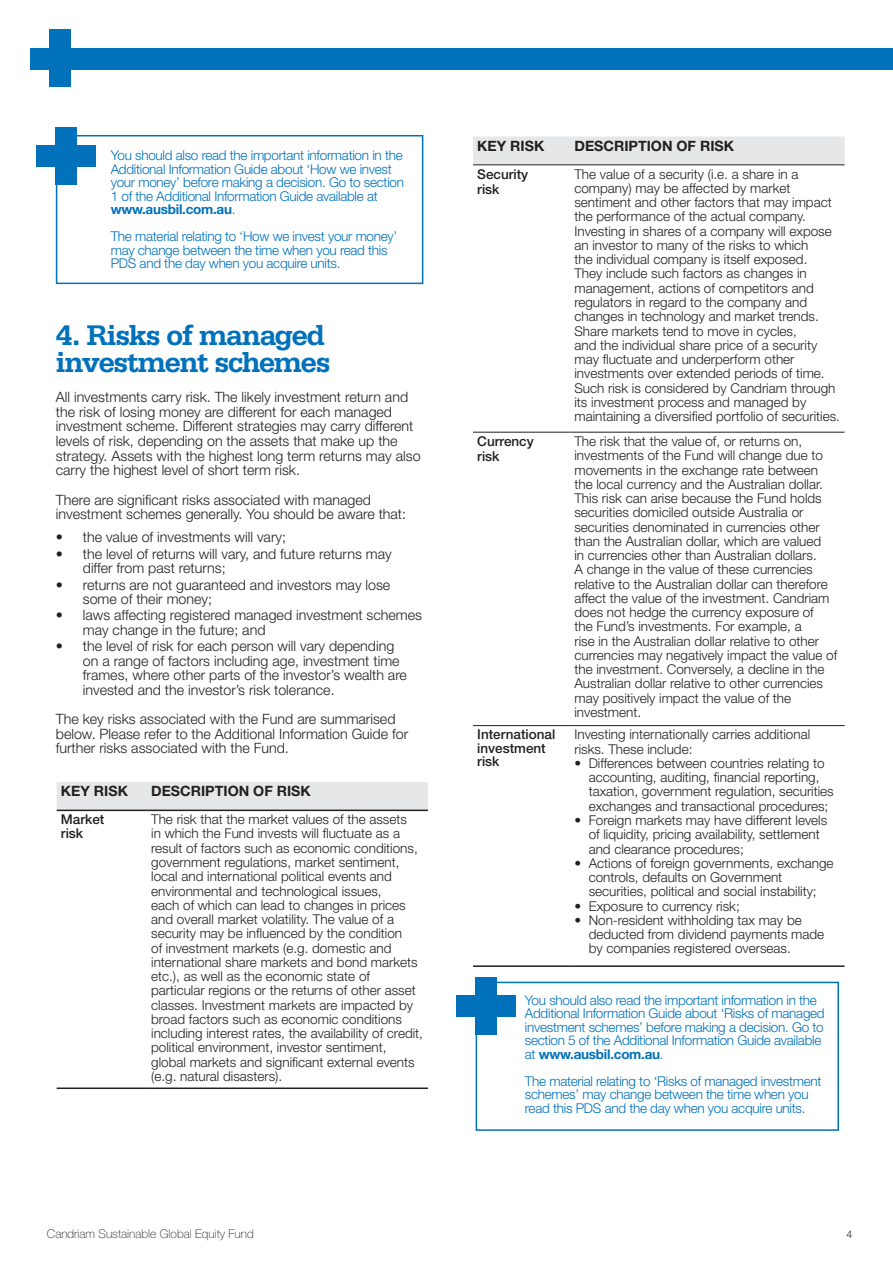
<style>
.page{position:relative;width:893px;height:1263px;background:#fff}
.page>*{position:absolute;margin:0;border:0;box-sizing:border-box;transform-origin:0 0}
.Title_white{font:700 30px/27px "Serifa Std";letter-spacing:-.05em;color:#0071ba}
.Title_white-2{font:300 14.25px/14.5px "Helvetica Neue LT Std";color:#231f20}
.Table_heading_left{font:700 14.25px "Helvetica Neue LT Std";color:#231f20}
.Table_body_left{font:300 13.5px/14.2px "Helvetica Neue LT Std";color:#231f20}
.t1{font:300 13.5px/13.5px "Helvetica Neue LT Std";letter-spacing:-.02em;color:#0071ba}
.Body_text{font:500 13.5px/13.5px "Helvetica Neue LT Std";color:#231f20}
.t2{font:100 12px "Helvetica Neue LT Std";color:#231f20}
.t3{font:300 10.5px "Helvetica Neue LT Std";color:#231f20}
.s1{font-weight:700}
</style>
<div class="page">
<div style="left:31px;top:48px;width:862px;height:21px;background:#0071ba"></div>
<div style="left:50px;top:30px;width:21px;height:57px;background:#0071ba"></div>
<div style="left:57px;top:782px;width:371px;height:27px;background:#e6e7e9"></div>
<hr style="left:57px;top:1087px;width:90px;height:2px;background:#231f20">
<hr style="left:147px;top:1087px;width:281px;height:2px;background:#231f20">
<hr style="left:57px;top:809px;width:90px;height:2px;background:#231f20">
<hr style="left:147px;top:809px;width:281px;height:2px;background:#231f20">
<div style="left:473px;top:136px;width:372px;height:28px;background:#e6e7e9"></div>
<hr style="left:473px;top:164px;width:97px;height:1px;background:#231f20">
<hr style="left:570px;top:164px;width:275px;height:1px;background:#231f20">
<hr style="left:473px;top:432px;width:97px;height:1px;background:#231f20">
<hr style="left:570px;top:432px;width:275px;height:1px;background:#231f20">
<hr style="left:473px;top:725px;width:97px;height:1px;background:#231f20">
<hr style="left:570px;top:725px;width:275px;height:1px;background:#231f20">
<hr style="left:473px;top:965px;width:97px;height:2px;background:#231f20">
<hr style="left:570px;top:965px;width:275px;height:2px;background:#231f20">
<div style="left:476px;top:982px;width:363px;height:149px;border:2px solid #0071ba"></div>
<div style="left:456px;top:995px;width:59px;height:21px;background:#0071ba"></div>
<div style="left:476px;top:977px;width:21px;height:57px;background:#0071ba"></div>
<div style="left:56px;top:135px;width:367px;height:149px;border:2px solid #0071ba"></div>
<div style="left:36px;top:146px;width:60px;height:21px;background:#0071ba"></div>
<div style="left:56px;top:128px;width:21px;height:57px;background:#0071ba"></div>
<p class="t1" style="left:111px;top:148px;width:295px">You should also read the important information in the Additional Information Guide about ‘How we invest your money’ before making a decision. Go to section 1 of the Additional Information Guide available at <span class="s1">www.ausbil.com.au</span>.</p>
<p class="t1" style="left:111px;top:229px;width:288px">The material relating to ‘How we invest your money’ may change between the time when you read this<br>PDS and the day when you acquire units.</p>
<p class="Title_white" style="left:56px;top:322px;width:276px">4. Risks of managed investment schemes</p>
<p class="Title_white-2" style="left:56px;top:390px;width:366px">All investments carry risk. The likely investment return and the risk of losing money are different for each managed investment scheme. Different strategies may carry different levels of risk, depending on the assets that make up the strategy. Assets with the highest long term returns may also carry the highest level of short term risk.</p>
<p class="Title_white-2" style="left:56px;top:492px;width:352px">There are significant risks associated with managed investment schemes generally. You should be aware that:</p>
<p class="Title_white-2" style="left:56px;top:530px;width:232px">• the value of investments will vary;</p>
<p class="Title_white-2" style="left:83px;top:546px;width:310px;text-indent:-27px">• the level of returns will vary, and future returns may differ from past returns;</p>
<p class="Title_white-2" style="left:83px;top:577px;width:309px;text-indent:-27px">• returns are not guaranteed and investors may lose some of their money;</p>
<p class="Title_white-2" style="left:83px;top:608px;width:341px;text-indent:-27px">• laws affecting registered managed investment schemes may change in the future; and</p>
<p class="Title_white-2" style="left:83px;top:639px;width:326px;text-indent:-27px">• the level of risk for each person will vary depending on a range of factors including age, investment time frames, where other parts of the investor’s wealth are invested and the investor’s risk tolerance.</p>
<p class="Title_white-2" style="left:56px;top:711px;width:354px">The key risks associated with the Fund are summarised below. Please refer to the Additional Information Guide for further risks associated with the Fund.</p>
<p class="Table_heading_left" style="left:61px;top:782px;width:69px">KEY RISK</p>
<p class="Table_heading_left" style="left:151px;top:782px;width:161px">DESCRIPTION OF RISK</p>
<p class="Body_text" style="left:61px;top:812px;width:45px">Market risk</p>
<p class="Table_body_left" style="left:151px;top:812px;width:273px">The risk that the market values of the assets<br>in which the Fund invests will fluctuate as a result of factors such as economic conditions, government regulations, market sentiment, local and international political events and environmental and technological issues,<br>each of which can lead to changes in prices and overall market volatility. The value of a security may be influenced by the condition<br>of investment markets (e.g. domestic and international share markets and bond markets etc.), as well as the economic state of particular regions or the returns of other asset classes. Investment markets are impacted by broad factors such as economic conditions including interest rates, the availability of credit, political environment, investor sentiment, global markets and significant external events (e.g. natural disasters).</p>
<p class="Table_heading_left" style="left:477px;top:137px;width:69px">KEY RISK</p>
<p class="Table_heading_left" style="left:574px;top:137px;width:161px">DESCRIPTION OF RISK</p>
<p class="Body_text" style="left:477px;top:166px;width:53px;line-height:15px">Security risk</p>
<p class="Table_body_left" style="left:574px;top:167px;width:267px">The value of a security (i.e. a share in a company) may be affected by market sentiment and other factors that may impact the performance of the actual company.<br>Investing in shares of a company will expose an investor to many of the risks to which<br>the individual company is itself exposed.<br>They include such factors as changes in management, actions of competitors and regulators in regard to the company and changes in technology and market trends.<br>Share markets tend to move in cycles,<br>and the individual share price of a security may fluctuate and underperform other investments over extended periods of time.<br>Such risk is considered by Candriam through its investment process and managed by maintaining a diversified portfolio of securities.</p>
<p class="Body_text" style="left:477px;top:434px;width:58px;line-height:15px">Currency risk</p>
<p class="Table_body_left" style="left:574px;top:434px;width:264px">The risk that the value of, or returns on, investments of the Fund will change due to movements in the exchange rate between the local currency and the Australian dollar.<br>This risk can arise because the Fund holds securities domiciled outside Australia or securities denominated in currencies other than the Australian dollar, which are valued<br>in currencies other than Australian dollars.<br>A change in the value of these currencies relative to the Australian dollar can therefore affect the value of the investment. Candriam does not hedge the currency exposure of<br>the Fund’s investments. For example, a<br>rise in the Australian dollar relative to other currencies may negatively impact the value of the investment. Conversely, a decline in the Australian dollar relative to other currencies may positively impact the value of the investment.</p>
<p class="Body_text" style="left:477px;top:728px;width:80px">International investment risk</p>
<p class="Table_body_left" style="left:574px;top:727px;width:237px">Investing internationally carries additional risks. These include:</p>
<p class="Table_body_left" style="left:589px;top:756px;width:247px;text-indent:-14px">• Differences between countries relating to accounting, auditing, financial reporting, taxation, government regulation, securities exchanges and transactional procedures;</p>
<p class="Table_body_left" style="left:589px;top:813px;width:240px;text-indent:-14px">• Foreign markets may have different levels of liquidity, pricing availability, settlement and clearance procedures;</p>
<p class="Table_body_left" style="left:589px;top:855px;width:246px;text-indent:-14px">• Actions of foreign governments, exchange controls, defaults on Government securities, political and social instability;</p>
<p class="Table_body_left" style="left:574px;top:898px;width:167px">• Exposure to currency risk;</p>
<p class="Table_body_left" style="left:589px;top:912px;width:237px;text-indent:-14px">• Non-resident withholding tax may be deducted from dividend payments made by companies registered overseas.</p>
<p class="t1" style="left:525px;top:993px;width:301px">You should also read the important information in the Additional Information Guide about ‘Risks of managed investment schemes’ before making a decision. Go to section 5 of the Additional Information Guide available at <span class="s1">www.ausbil.com.au</span>.</p>
<p class="t1" style="left:525px;top:1074px;width:298px">The material relating to ‘Risks of managed investment schemes’ may change between the time when you read this PDS and the day when you acquire units.</p>
<p class="t2" style="left:47px;top:1226px;width:208px">Candriam Sustainable Global Equity Fund</p>
<p class="t3" style="left:847px;top:1227px;width:7px">4</p>
</div>
